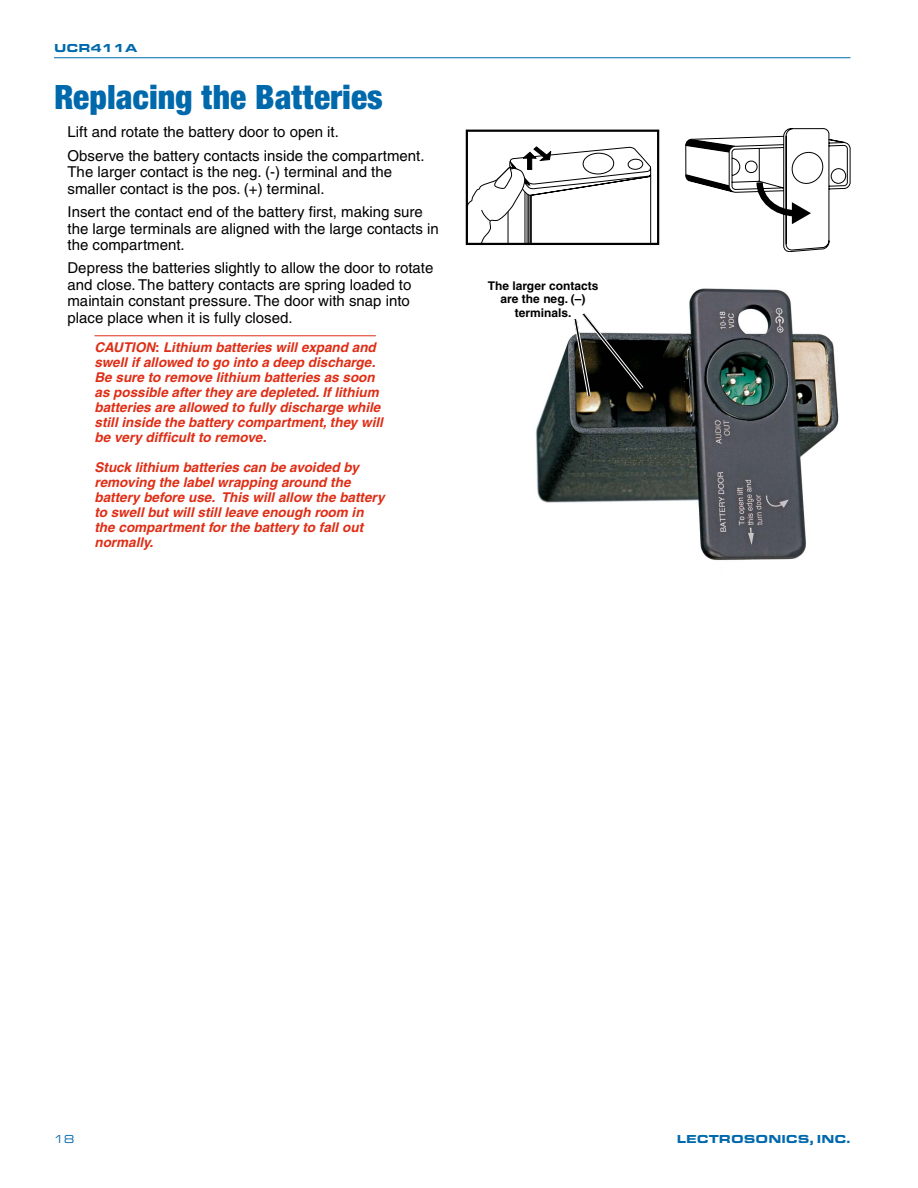
<style>
.page{position:relative;width:918px;height:1188px;background:#fff}
.page>*{position:absolute;margin:0;border:0;box-sizing:border-box;transform-origin:0 0}
.t1{font:900 condensed 36px "Sans";color:#0069ac}
.t2{font:15px/16.5px "Helvetica";color:#000}
.t3{font:italic 700 13.5px/15px "Helvetica";color:#df2e16}
.t4{font:700 12px/13.5px "Helvetica";color:#000;text-align:center}
.t5{font:900 12px "Eurostile Extended";color:#0069ac}
.t6{font:12px "Eurostile Extended";color:#0069ac}
.s1{font-style:normal}
</style>
<div class="page">
<hr style="left:54px;top:57px;width:796px;height:1px;background:#0069ac">
<hr style="left:94px;top:335px;width:282px;height:1px;background:#df2e16">
<div style="left:466px;top:130px;width:193px;height:115px;border:2px solid #000"></div>
<svg style="left:466px;top:146px;width:185px;height:99px"></svg>
<svg style="left:685px;top:128px;width:165px;height:124px"></svg>
<img style="left:535px;top:288px;width:304px;height:273px">
<svg style="left:572px;top:310px;width:74px;height:89px"></svg>
<p class="t5" style="left:54px;top:41px;width:85px">UCR411A</p>
<h1 class="t1" style="left:54px;top:75px;width:330px">Replacing the Batteries</h1>
<p class="t2" style="left:68px;top:121px;width:359px;line-height:23.2px">Lift and rotate the battery door to open it.<br>Observe the battery contacts inside the compartment.</p>
<p class="t2" style="left:68px;top:164px;width:326px">The larger contact is the neg. (-) terminal and the smaller contact is the pos. (+) terminal.</p>
<p class="t2" style="left:68px;top:204px;width:373px">Insert the contact end of the battery first, making sure the large terminals are aligned with the large contacts in the compartment.</p>
<p class="t2" style="left:68px;top:260px;width:367px">Depress the batteries slightly to allow the door to rotate and close. The battery contacts are spring loaded to maintain constant pressure. The door with snap into place place when it is fully closed.</p>
<p class="t3" style="left:94px;top:339px;width:290px">CAUTION<span class="s1">:</span> Lithium batteries will expand and swell if allowed to go into a deep discharge.<br>Be sure to remove lithium batteries as soon as possible after they are depleted. If lithium batteries are allowed to fully discharge while still inside the battery compartment, they will be very difficult to remove.</p>
<p class="t3" style="left:94px;top:459px;width:292px">Stuck lithium batteries can be avoided by removing the label wrapping around the battery before use. This will allow the battery to swell but will still leave enough room in the compartment for the battery to fall out normally.</p>
<p class="t4" style="left:488px;top:278px;width:112px">The larger contacts are the neg. (–) terminals.</p>
<p class="t6" style="left:54px;top:1133px;width:22px">18</p>
<p class="t5" style="left:677px;top:1132px;width:175px">LECTROSONICS, INC.</p>
</div>
